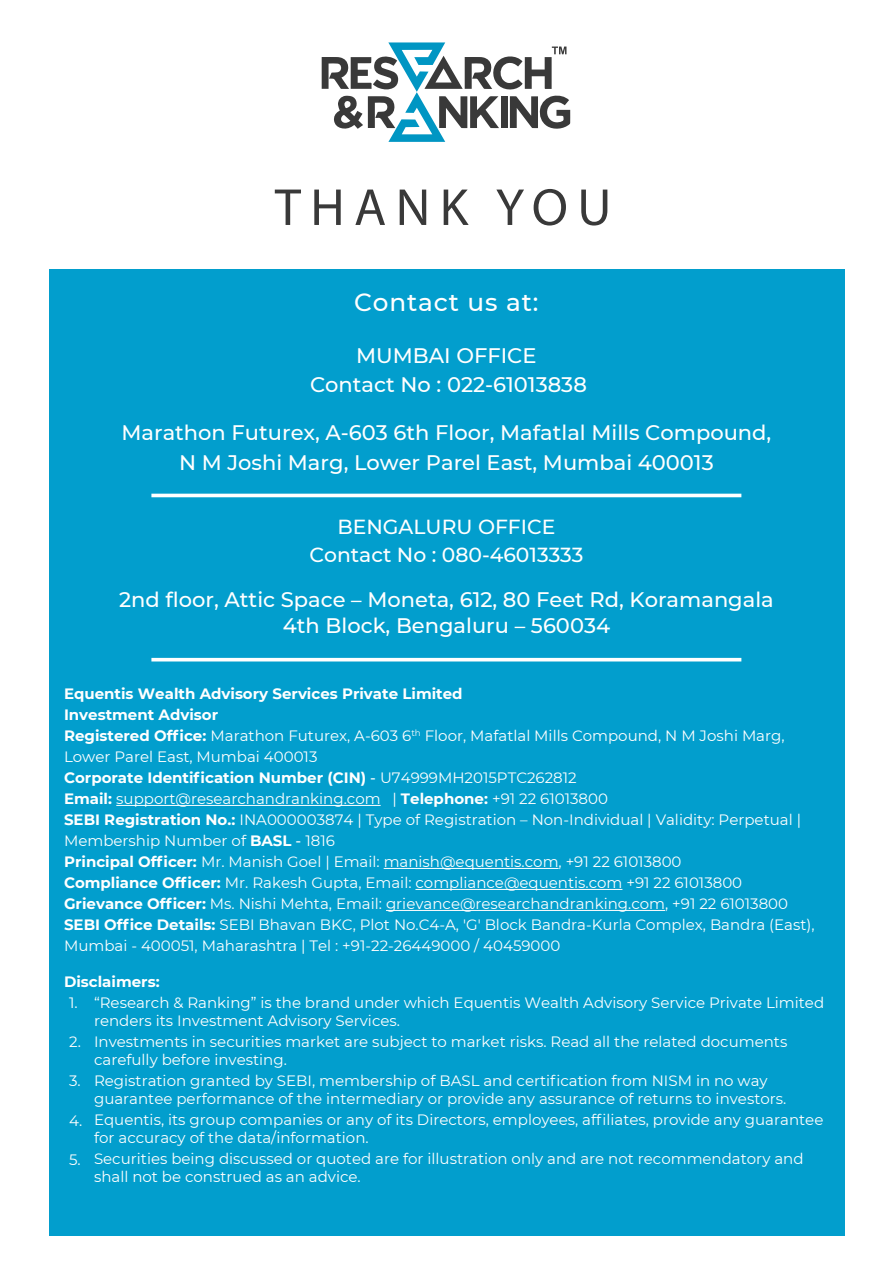
<style>
.page{position:relative;width:893px;height:1263px;background:#fff}
.page>*{position:absolute;margin:0;border:0;box-sizing:border-box;transform-origin:0 0}
.t1{font:52.5px "Myriad Pro";letter-spacing:.18em;color:#393939}
.t2{font:500 24.75px "Montserrat";letter-spacing:.035em;color:#fff}
.t3{font:500 21px/29.2px "Montserrat";color:#fff;text-align:center}
.t4{font:500 20.25px/27.9px "Montserrat";color:#fff;text-align:center}
.t5{font:15px/21px "Montserrat";color:#fff}
.t6{font:700 15px "Montserrat";color:#fff}
.s1{font-weight:700}
.s2{font-weight:500}
</style>
<div class="page">
<div style="left:49px;top:270px;width:795px;height:966px;background:#029ecd"></div>
<svg style="left:322px;top:42px;width:248px;height:100px"></svg>
<div style="left:501px;top:96px;width:6px;height:32px;background:#393939"></div>
<hr style="left:151px;top:494px;width:590px;height:3px;background:#fff">
<hr style="left:151px;top:658px;width:590px;height:3px;background:#fff">
<hr style="left:116px;top:805px;width:265px;height:1px;background:#fff">
<hr style="left:384px;top:868px;width:175px;height:1px;background:#fff">
<hr style="left:415px;top:889px;width:207px;height:1px;background:#fff">
<hr style="left:386px;top:910px;width:279px;height:1px;background:#fff">
<h1 class="t1" style="left:275px;top:175px;width:338px">THANK YOU</h1>
<h2 class="t2" style="left:354px;top:285px;width:186px">Contact us at:</h2>
<h3 class="t3" style="left:310px;top:340px;width:278px">MUMBAI OFFICE<br>Contact No : 022-61013838</h3>
<h3 class="t3" style="left:121px;top:417px;width:651px">Marathon Futurex, A-603 6th Floor, Mafatlal Mills Compound,<br>N M Joshi Marg, Lower Parel East, Mumbai 400013</h3>
<h3 class="t4" style="left:309px;top:512px;width:276px">BENGALURU OFFICE<br>Contact No : 080-46013333</h3>
<h3 class="t3" style="left:119px;top:586px;width:656px;line-height:25.2px">2nd floor, Attic Space – Moneta, 612, 80 Feet Rd, Koramangala<br>4th Block, Bengaluru – 560034</h3>
<p class="t5" style="left:64px;top:683px;width:752px"><span class="s1">Equentis Wealth Advisory Services Private Limited<br>Investment Advisor<br>Registered Office:</span> Marathon Futurex, A-603 6<sup>th</sup> Floor, Mafatlal Mills Compound, N M Joshi Marg, Lower Parel East, Mumbai 400013<br><span class="s1">Corporate Identification Number (CIN)</span> <span class="s2">-</span> U74999MH2015PTC262812<br><span class="s1">Email:</span> support@researchandranking.com | <span class="s1">Telephone:</span> +91 22 61013800<br><span class="s1">SEBI Registration No.:</span> INA000003874 | Type of Registration – Non-Individual | Validity: Perpetual | Membership Number of <span class="s1">BASL</span> <span class="s2">-</span> 1816<br><span class="s1">Principal Officer:</span> Mr. Manish Goel | Email: manish@equentis.com, +91 22 61013800<br><span class="s1">Compliance Officer:</span> Mr. Rakesh Gupta, Email: compliance@equentis.com +91 22 61013800<br><span class="s1">Grievance Officer:</span> Ms. Nishi Mehta, Email: grievance@researchandranking.com, +91 22 61013800<br><span class="s1">SEBI Office Details:</span> SEBI Bhavan BKC, Plot No.C4-A, 'G' Block Bandra-Kurla Complex, Bandra (East), Mumbai - 400051, Maharashtra | Tel : +91-22-26449000 / 40459000</p>
<p class="t6" style="left:64px;top:970px;width:97px">Disclaimers:</p>
<p class="t5" style="left:94px;top:993px;width:732px;line-height:18px">“Research &amp; Ranking” is the brand under which Equentis Wealth Advisory Service Private Limited renders its Investment Advisory Services.</p>
<p class="t5" style="left:94px;top:1032px;width:695px;line-height:18px">Investments in securities market are subject to market risks. Read all the related documents carefully before investing.</p>
<p class="t5" style="left:94px;top:1071px;width:694px;line-height:18px">Registration granted by SEBI, membership of BASL and certification from NISM in no way guarantee performance of the intermediary or provide any assurance of returns to investors.</p>
<p class="t5" style="left:94px;top:1110px;width:731px;line-height:18px">Equentis, its group companies or any of its Directors, employees, affiliates, provide any guarantee for accuracy of the data/information.</p>
<p class="t5" style="left:94px;top:1149px;width:711px;line-height:18px">Securities being discussed or quoted are for illustration only and are not recommendatory and shall not be construed as an advice.</p>
<p class="t5" style="left:69px;top:991px;width:10px">1.</p>
<p class="t5" style="left:69px;top:1031px;width:13px">2.</p>
<p class="t5" style="left:69px;top:1070px;width:13px">3.</p>
<p class="t5" style="left:69px;top:1109px;width:15px">4.</p>
<p class="t5" style="left:69px;top:1148px;width:13px">5.</p>
</div>
